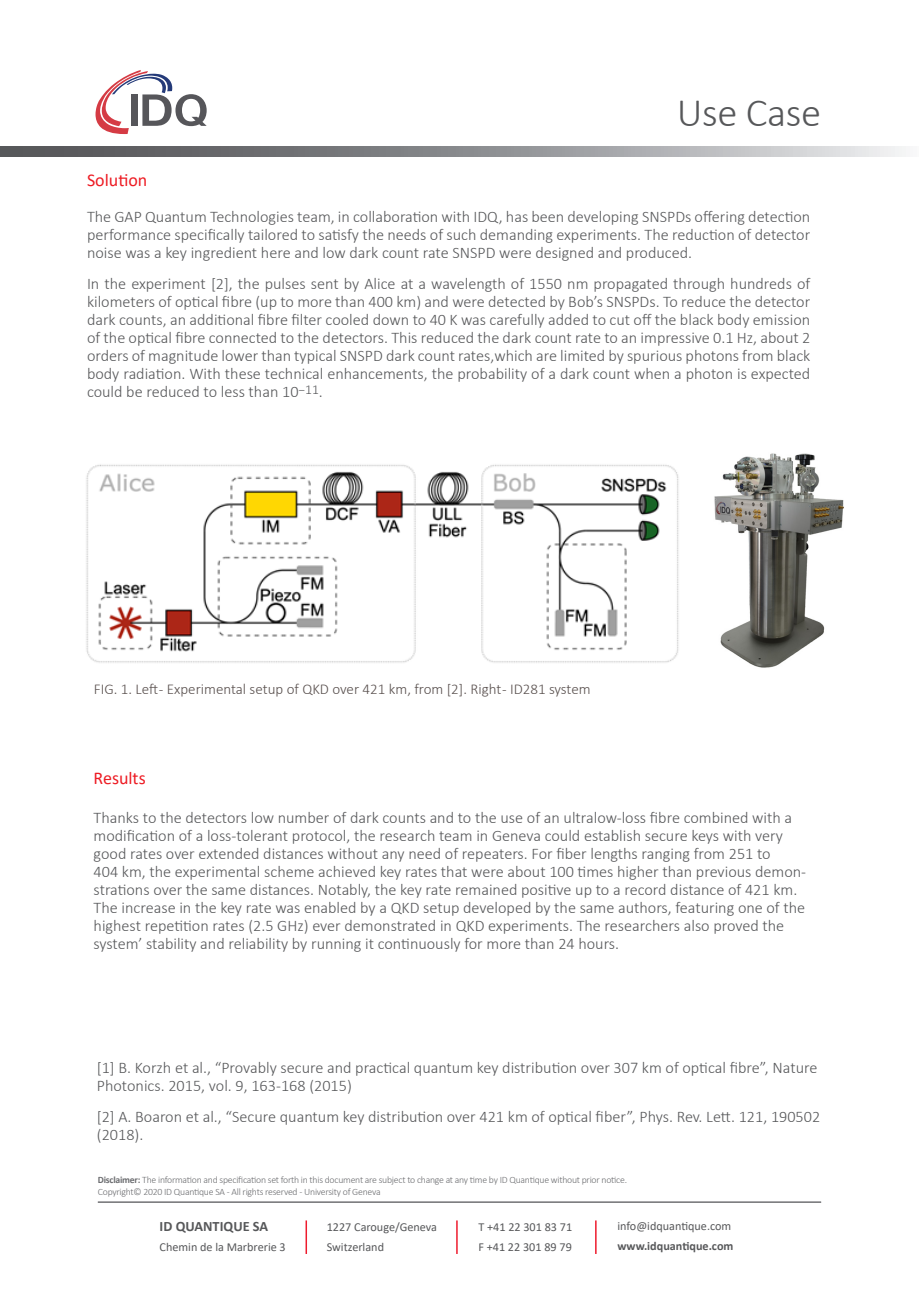
<style>
.page{position:relative;width:919px;height:1289px;background:#fff}
.page>*{position:absolute;margin:0;border:0;box-sizing:border-box;transform-origin:0 0}
.t1{font:300 40.5px "Calibri";letter-spacing:-.01em;color:#57585a}
.t2{font:18px "Calibri";color:#ed1c24}
.t3{font:300 16.2px/18px "Calibri";color:#57585a}
.t4{font:300 15px "Calibri";color:#59504e}
.t5{font:700 14.25px "Calibri";color:#57585a}
.t6{font:12.15px/20.1px "Calibri";color:#57585a}
.t7{font:300 9.75px/12px "Calibri";letter-spacing:-.025em;color:#6c6d70}
.s1{font-weight:700}
</style>
<div class="page">
<svg style="left:95px;top:70px;width:112px;height:64px"></svg>
<svg style="left:0;top:147px;width:906px;height:9px;background:#919295"></svg>
<hr style="left:305px;top:1220px;width:2px;height:33px;background:#ee1b2d">
<hr style="left:456px;top:1220px;width:1px;height:33px;background:#ee1b2d">
<hr style="left:595px;top:1220px;width:1px;height:33px;background:#ee1b2d">
<hr style="left:98px;top:1201px;width:723px;height:1px;background:#6c6d70">
<img style="left:86px;top:464px;width:593px;height:199px">
<img style="left:714px;top:453px;width:130px;height:215px">
<p class="t1" style="left:676px;top:87px;width:146px">Use Case</p>
<p class="t2" style="left:87px;top:168px;width:62px">Solution</p>
<p class="t3" style="left:87px;top:207px;width:724px;text-align:justify">The GAP Quantum Technologies team, in collaboration with IDQ, has been developing SNSPDs offering detection performance specifically tailored to satisfy the needs of such demanding experiments. The reduction of detector noise was a key ingredient here and low dark count rate SNSPD were designed and produced.</p>
<p class="t3" style="left:87px;top:274px;width:724px;text-align:justify">In the experiment [2], the pulses sent by Alice at a wavelength of 1550 nm propagated through hundreds of kilometers of optical fibre (up to more than 400 km) and were detected by Bob’s SNSPDs. To reduce the detector dark counts, an additional fibre filter cooled down to 40 K was carefully added to cut off the black body emission of the optical fibre connected to the detectors. This reduced the dark count rate to an impressive 0.1 Hz, about 2 orders of magnitude lower than typical SNSPD dark count rates,which are limited by spurious photons from black body radiation. With these technical enhancements, the probability of a dark count when a photon is expected could be reduced to less than 10<sup>−11</sup>.</p>
<p class="t4" style="left:94px;top:680px;width:498px">FIG. 1. Left - Experimental setup of QKD over 421 km, from [2]. Right - ID281 system</p>
<p class="t2" style="left:94px;top:765px;width:54px">Results</p>
<p class="t3" style="left:94px;top:808px;width:714px">Thanks to the detectors low number of dark counts and to the use of an ultralow-loss fibre combined with a modification of a loss-tolerant protocol, the research team in Geneva could establish secure keys with very good rates over extended distances without any need of repeaters. For fiber lengths ranging from 251 to<br>404 km, the experimental scheme achieved key rates that were about 100 times higher than previous demon&shy;strations over the same distances. Notably, the key rate remained positive up to a record distance of 421 km.<br>The increase in the key rate was enabled by a QKD setup developed by the same authors, featuring one of the highest repetition rates (2.5 GHz) ever demonstrated in QKD experiments. The researchers also proved the system’ stability and reliability by running it continuously for more than 24 hours.</p>
<p class="t3" style="left:97px;top:1058px;width:722px">[1] B. Korzh et al., “Provably secure and practical quantum key distribution over 307 km of optical fibre”, Nature<br>Photonics. 2015, vol. 9, 163-168 (2015)</p>
<p class="t3" style="left:97px;top:1107px;width:724px">[2] A. Boaron et al., “Secure quantum key distribution over 421 km of optical fiber”, Phys. Rev. Lett. 121, 190502 (2018).</p>
<p class="t7" style="left:98px;top:1173px;width:530px"><span class="s1">Disclaimer:</span> The information and specification set forth in this document are subject to change at any time by ID Quantique without prior notice.<br>Copyright© 2020 ID Quantique SA - All rights reserved - University of Geneva</p>
<p class="t5" style="left:159px;top:1216px;width:110px">ID QUANTIQUE SA</p>
<p class="t6" style="left:159px;top:1236px;width:128px">Chemin de la Marbrerie 3</p>
<p class="t6" style="left:327px;top:1216px;width:112px">1227 Carouge/Geneva</p>
<p class="t6" style="left:327px;top:1236px;width:59px">Switzerland</p>
<p class="t6" style="left:478px;top:1216px;width:95px">T +41 22 301 83 71</p>
<p class="t6" style="left:478px;top:1236px;width:95px">F +41 22 301 89 79</p>
<p class="t6" style="left:617px;top:1215px;width:118px">info@idquantique.com <span class="s1">www.idquantique.com</span></p>
</div>
